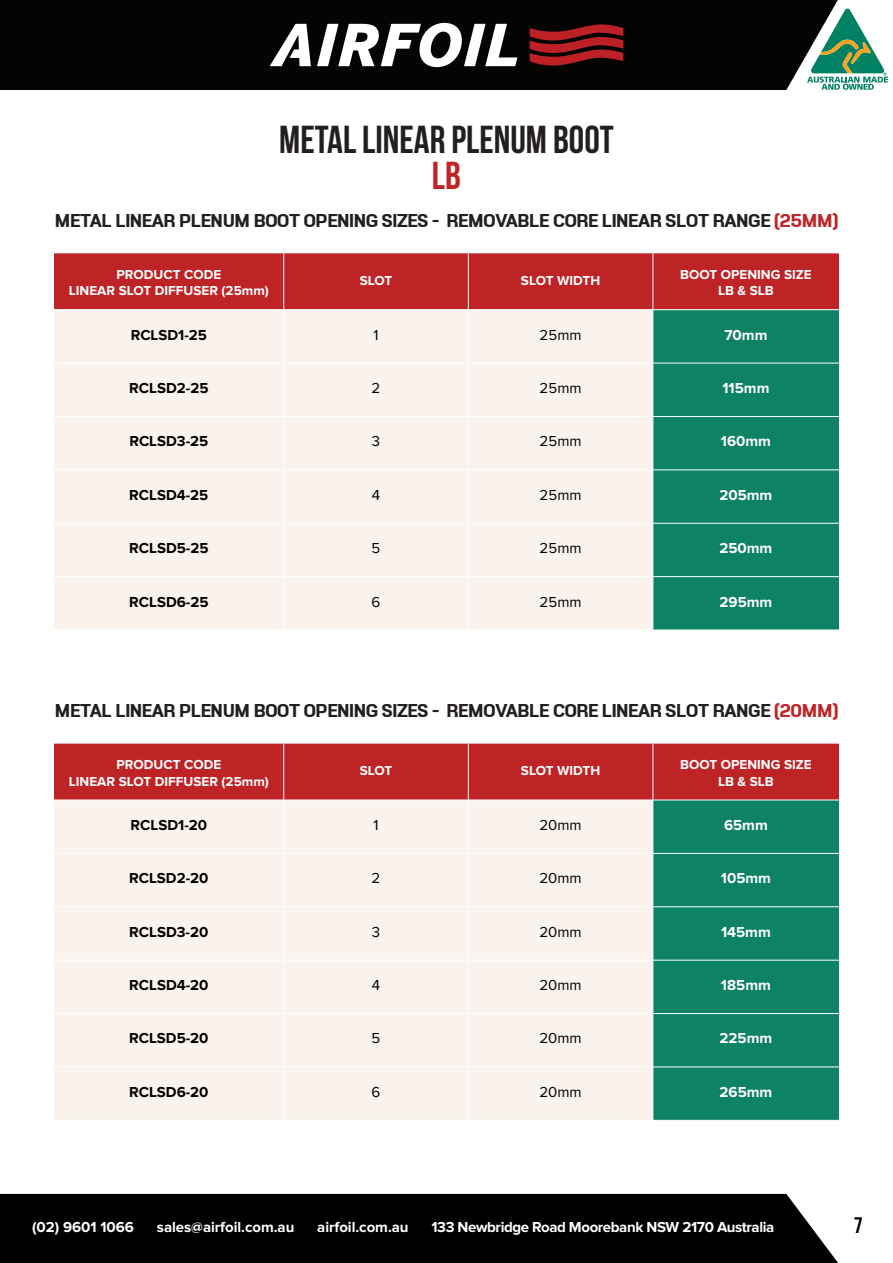
<style>
.page{position:relative;width:893px;height:1263px;background:#fff}
.page>*{position:absolute;margin:0;border:0;box-sizing:border-box;transform-origin:0 0}
.t1{font:700 39px "Bebas Neue";color:#231f20}
.t2{font:700 39px "Bebas Neue";color:#bf2527}
.t3{font:700 22.5px "LT Emphasis";color:#231f20}
.t4{font:700 22.5px "Bebas Neue";color:#040503}
.t5{font:700 15px "Proxima Nova";color:#000001}
.t6{font:700 15px "Proxima Nova";color:#fff}
.t7{font:15px "Proxima Nova";color:#000001}
.t8{font:700 15px "Proxima Nova";letter-spacing:-.025em;color:#fff}
.t9{font:700 13.5px "Proxima Nova";color:#fff}
.s1{color:#bf2527}
</style>
<div class="page">
<svg style="left:838px;top:8px;width:50px;height:82px"></svg>
<div style="left:0;top:0;width:838px;height:90px;background:#040503"></div>
<svg style="left:317px;top:23px;width:200px;height:44px"></svg>
<svg style="left:270px;top:24px;width:41px;height:42px"></svg>
<svg style="left:530px;top:24px;width:93px;height:42px;background:#731518"></svg>
<div style="left:0;top:1194px;width:838px;height:69px;background:#000001"></div>
<div style="left:54px;top:253px;width:785px;height:56px;background:#be2426"></div>
<div style="left:54px;top:310px;width:599px;height:319px;background:#faf2ed"></div>
<div style="left:654px;top:310px;width:185px;height:320px;background:#0e8265"></div>
<hr style="left:283px;top:253px;width:1px;height:56px;background:#fff">
<hr style="left:468px;top:253px;width:1px;height:56px;background:#fff">
<hr style="left:653px;top:253px;width:1px;height:56px;background:#fff">
<hr style="left:283px;top:310px;width:1px;height:53px;background:#fff">
<hr style="left:468px;top:310px;width:1px;height:53px;background:#fff">
<hr style="left:54px;top:363px;width:230px;height:1px;background:#fff">
<hr style="left:284px;top:363px;width:184px;height:1px;background:#fff">
<hr style="left:283px;top:363px;width:1px;height:53px;background:#fff">
<hr style="left:468px;top:363px;width:185px;height:1px;background:#fff">
<hr style="left:468px;top:363px;width:1px;height:53px;background:#fff">
<hr style="left:653px;top:363px;width:186px;height:1px;background:#fff">
<hr style="left:54px;top:416px;width:230px;height:1px;background:#fff">
<hr style="left:284px;top:416px;width:184px;height:1px;background:#fff">
<hr style="left:283px;top:417px;width:1px;height:53px;background:#fff">
<hr style="left:468px;top:416px;width:185px;height:1px;background:#fff">
<hr style="left:468px;top:417px;width:1px;height:53px;background:#fff">
<hr style="left:653px;top:416px;width:186px;height:1px;background:#fff">
<hr style="left:54px;top:470px;width:230px;height:1px;background:#fff">
<hr style="left:284px;top:470px;width:184px;height:1px;background:#fff">
<hr style="left:283px;top:470px;width:1px;height:53px;background:#fff">
<hr style="left:468px;top:470px;width:185px;height:1px;background:#fff">
<hr style="left:468px;top:470px;width:1px;height:53px;background:#fff">
<hr style="left:653px;top:470px;width:186px;height:1px;background:#fff">
<hr style="left:54px;top:523px;width:230px;height:1px;background:#fff">
<hr style="left:284px;top:523px;width:184px;height:1px;background:#fff">
<hr style="left:283px;top:523px;width:1px;height:53px;background:#fff">
<hr style="left:468px;top:523px;width:185px;height:1px;background:#fff">
<hr style="left:468px;top:523px;width:1px;height:53px;background:#fff">
<hr style="left:653px;top:523px;width:186px;height:1px;background:#fff">
<hr style="left:54px;top:576px;width:230px;height:1px;background:#fff">
<hr style="left:284px;top:576px;width:184px;height:1px;background:#fff">
<hr style="left:283px;top:577px;width:1px;height:53px;background:#fff">
<hr style="left:468px;top:576px;width:185px;height:1px;background:#fff">
<hr style="left:468px;top:577px;width:1px;height:53px;background:#fff">
<hr style="left:653px;top:576px;width:186px;height:1px;background:#fff">
<div style="left:54px;top:744px;width:785px;height:56px;background:#be2426"></div>
<div style="left:54px;top:801px;width:599px;height:319px;background:#faf2ed"></div>
<div style="left:654px;top:801px;width:185px;height:319px;background:#0e8265"></div>
<hr style="left:283px;top:744px;width:1px;height:56px;background:#fff">
<hr style="left:468px;top:744px;width:1px;height:56px;background:#fff">
<hr style="left:653px;top:744px;width:1px;height:56px;background:#fff">
<hr style="left:283px;top:800px;width:1px;height:53px;background:#fff">
<hr style="left:468px;top:800px;width:1px;height:53px;background:#fff">
<hr style="left:54px;top:853px;width:230px;height:1px;background:#fff">
<hr style="left:284px;top:853px;width:184px;height:1px;background:#fff">
<hr style="left:283px;top:853px;width:1px;height:53px;background:#fff">
<hr style="left:468px;top:853px;width:185px;height:1px;background:#fff">
<hr style="left:468px;top:853px;width:1px;height:53px;background:#fff">
<hr style="left:653px;top:853px;width:186px;height:1px;background:#fff">
<hr style="left:54px;top:906px;width:230px;height:1px;background:#fff">
<hr style="left:284px;top:906px;width:184px;height:1px;background:#fff">
<hr style="left:283px;top:907px;width:1px;height:53px;background:#fff">
<hr style="left:468px;top:906px;width:185px;height:1px;background:#fff">
<hr style="left:468px;top:907px;width:1px;height:53px;background:#fff">
<hr style="left:653px;top:906px;width:186px;height:1px;background:#fff">
<hr style="left:54px;top:960px;width:230px;height:1px;background:#fff">
<hr style="left:284px;top:960px;width:184px;height:1px;background:#fff">
<hr style="left:283px;top:960px;width:1px;height:53px;background:#fff">
<hr style="left:468px;top:960px;width:185px;height:1px;background:#fff">
<hr style="left:468px;top:960px;width:1px;height:53px;background:#fff">
<hr style="left:653px;top:960px;width:186px;height:1px;background:#fff">
<hr style="left:54px;top:1013px;width:230px;height:1px;background:#fff">
<hr style="left:284px;top:1013px;width:184px;height:1px;background:#fff">
<hr style="left:283px;top:1014px;width:1px;height:53px;background:#fff">
<hr style="left:468px;top:1013px;width:185px;height:1px;background:#fff">
<hr style="left:468px;top:1014px;width:1px;height:53px;background:#fff">
<hr style="left:653px;top:1013px;width:186px;height:1px;background:#fff">
<hr style="left:54px;top:1067px;width:230px;height:1px;background:#fff">
<hr style="left:284px;top:1067px;width:184px;height:1px;background:#fff">
<hr style="left:283px;top:1067px;width:1px;height:53px;background:#fff">
<hr style="left:468px;top:1067px;width:185px;height:1px;background:#fff">
<hr style="left:468px;top:1067px;width:1px;height:53px;background:#fff">
<hr style="left:653px;top:1067px;width:186px;height:1px;background:#fff">
<p class="t1" style="left:279px;top:118px;width:336px">METAL LINEAR PLENUM BOOT</p>
<p class="t2" style="left:432px;top:154px;width:31px">LB</p>
<p class="t3" style="left:55px;top:210px;width:784px">METAL LINEAR PLENUM BOOT OPENING SIZES - REMOVABLE CORE LINEAR SLOT RANGE <span class="s1">(25MM)</span></p>
<p class="t9" style="left:116px;top:267px;width:106px">PRODUCT CODE</p>
<p class="t9" style="left:69px;top:283px;width:202px">LINEAR SLOT DIFFUSER (25mm)</p>
<p class="t9" style="left:360px;top:273px;width:34px">SLOT</p>
<p class="t9" style="left:521px;top:273px;width:81px">SLOT WIDTH</p>
<p class="t9" style="left:680px;top:267px;width:133px">BOOT OPENING SIZE</p>
<p class="t9" style="left:718px;top:283px;width:57px">LB &amp; SLB</p>
<p class="t5" style="left:131px;top:326px;width:78px">RCLSD1-25</p>
<p class="t7" style="left:373px;top:326px;width:7px">1</p>
<p class="t7" style="left:540px;top:326px;width:43px">25mm</p>
<p class="t6" style="left:724px;top:326px;width:45px">70mm</p>
<p class="t5" style="left:129px;top:379px;width:81px">RCLSD2-25</p>
<p class="t7" style="left:372px;top:379px;width:10px">2</p>
<p class="t7" style="left:540px;top:379px;width:43px">25mm</p>
<p class="t6" style="left:722px;top:379px;width:49px">115mm</p>
<p class="t5" style="left:129px;top:433px;width:80px">RCLSD3-25</p>
<p class="t7" style="left:372px;top:433px;width:10px">3</p>
<p class="t7" style="left:540px;top:433px;width:43px">25mm</p>
<p class="t6" style="left:721px;top:433px;width:52px">160mm</p>
<p class="t5" style="left:129px;top:486px;width:81px">RCLSD4-25</p>
<p class="t7" style="left:372px;top:486px;width:10px">4</p>
<p class="t7" style="left:540px;top:486px;width:43px">25mm</p>
<p class="t6" style="left:719px;top:486px;width:54px">205mm</p>
<p class="t5" style="left:129px;top:539px;width:81px">RCLSD5-25</p>
<p class="t7" style="left:372px;top:539px;width:10px">5</p>
<p class="t7" style="left:540px;top:539px;width:43px">25mm</p>
<p class="t6" style="left:719px;top:539px;width:54px">250mm</p>
<p class="t5" style="left:129px;top:593px;width:81px">RCLSD6-25</p>
<p class="t7" style="left:372px;top:593px;width:10px">6</p>
<p class="t7" style="left:540px;top:593px;width:43px">25mm</p>
<p class="t6" style="left:719px;top:593px;width:54px">295mm</p>
<p class="t3" style="left:55px;top:699px;width:784px">METAL LINEAR PLENUM BOOT OPENING SIZES - REMOVABLE CORE LINEAR SLOT RANGE <span class="s1">(20MM)</span></p>
<p class="t9" style="left:116px;top:757px;width:106px">PRODUCT CODE</p>
<p class="t9" style="left:69px;top:773px;width:202px">LINEAR SLOT DIFFUSER (25mm)</p>
<p class="t9" style="left:360px;top:763px;width:34px">SLOT</p>
<p class="t9" style="left:521px;top:763px;width:81px">SLOT WIDTH</p>
<p class="t9" style="left:680px;top:757px;width:133px">BOOT OPENING SIZE</p>
<p class="t9" style="left:718px;top:773px;width:57px">LB &amp; SLB</p>
<p class="t5" style="left:131px;top:816px;width:78px">RCLSD1-20</p>
<p class="t7" style="left:373px;top:816px;width:7px">1</p>
<p class="t7" style="left:539px;top:816px;width:44px">20mm</p>
<p class="t6" style="left:724px;top:816px;width:45px">65mm</p>
<p class="t5" style="left:129px;top:869px;width:81px">RCLSD2-20</p>
<p class="t7" style="left:372px;top:870px;width:10px">2</p>
<p class="t7" style="left:539px;top:870px;width:44px">20mm</p>
<p class="t6" style="left:721px;top:869px;width:52px">105mm</p>
<p class="t5" style="left:129px;top:923px;width:81px">RCLSD3-20</p>
<p class="t7" style="left:372px;top:923px;width:10px">3</p>
<p class="t7" style="left:539px;top:923px;width:44px">20mm</p>
<p class="t6" style="left:721px;top:923px;width:51px">145mm</p>
<p class="t5" style="left:129px;top:976px;width:81px">RCLSD4-20</p>
<p class="t7" style="left:372px;top:976px;width:10px">4</p>
<p class="t7" style="left:539px;top:976px;width:44px">20mm</p>
<p class="t6" style="left:721px;top:976px;width:51px">185mm</p>
<p class="t5" style="left:129px;top:1030px;width:81px">RCLSD5-20</p>
<p class="t7" style="left:372px;top:1030px;width:10px">5</p>
<p class="t7" style="left:539px;top:1030px;width:44px">20mm</p>
<p class="t6" style="left:720px;top:1030px;width:54px">225mm</p>
<p class="t5" style="left:129px;top:1083px;width:81px">RCLSD6-20</p>
<p class="t7" style="left:372px;top:1083px;width:10px">6</p>
<p class="t7" style="left:539px;top:1083px;width:44px">20mm</p>
<p class="t6" style="left:719px;top:1083px;width:54px">265mm</p>
<p class="t6" style="left:32px;top:1218px;width:103px">(02) 9601 1066</p>
<p class="t6" style="left:157px;top:1218px;width:139px">sales@airfoil.com.au</p>
<p class="t6" style="left:317px;top:1218px;width:93px">airfoil.com.au</p>
<p class="t8" style="left:431px;top:1218px;width:344px">133 Newbridge Road Moorebank NSW 2170 Australia</p>
<h2 class="t4" style="left:854px;top:1213px;width:10px">7</h2>
</div>
